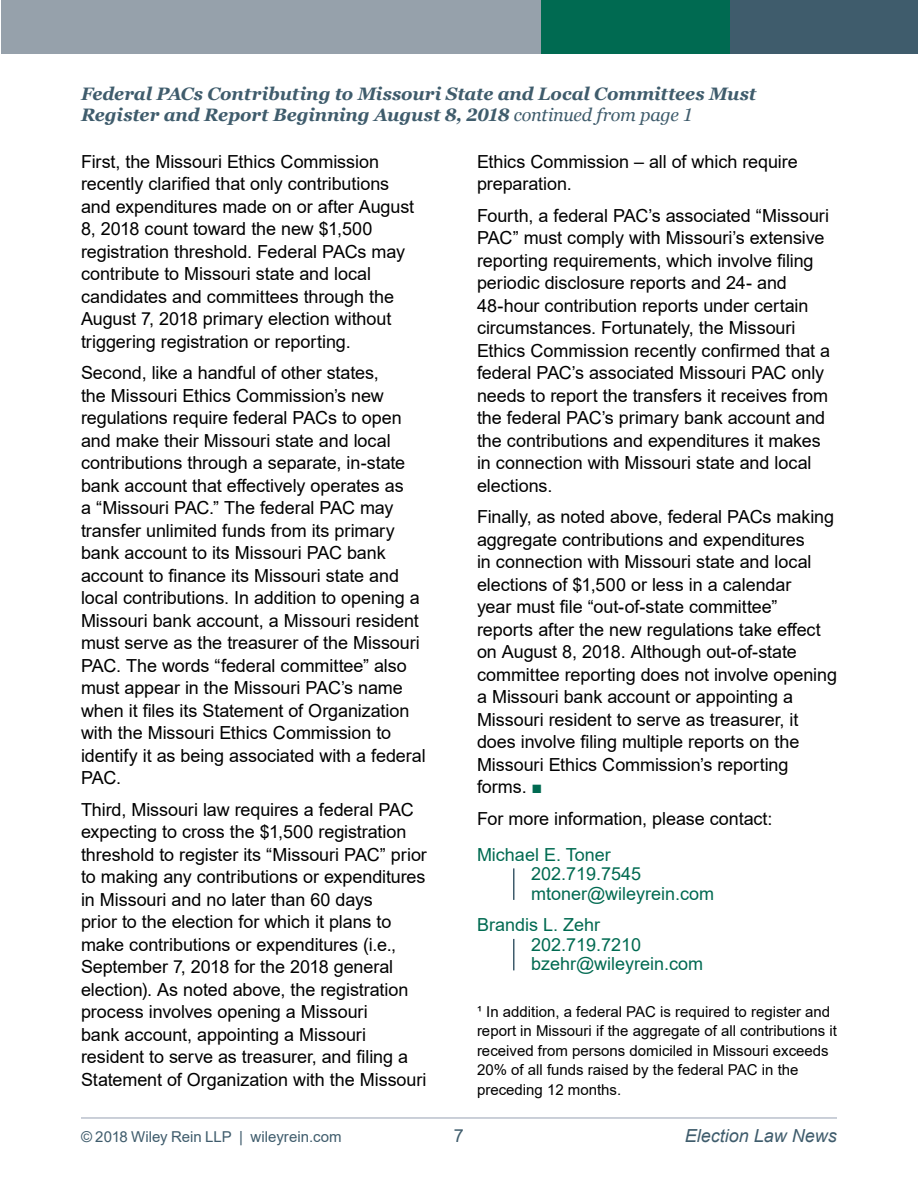
<style>
.page{position:relative;width:918px;height:1188px;background:#fff}
.page>*{position:absolute;margin:0;border:0;box-sizing:border-box;transform-origin:0 0}
.t1{font:18px/22.5px "Arial";letter-spacing:-.005em;color:#000}
.t2{font:italic 700 18px/21px "Georgia";letter-spacing:-.005em;color:#3f5c6c}
.t3{font:18px/19.5px "Arial";color:#006a51}
.t4{font:italic 18px "Arial";color:#3f5c6c}
.t5{font:18px "Arial";color:#3f5c6c}
.t6{font:15px/19.5px "Arial";color:#000}
.t7{font:15px "Arial";color:#3f5c6c}
.s1{font-weight:400}
.s2{color:#006a51}
</style>
<div class="page">
<hr style="left:81px;top:1118px;width:756px;height:1px;background:#97a1b3">
<div style="left:1px;top:0;width:540px;height:54px;background:#96a1ab"></div>
<div style="left:541px;top:0;width:189px;height:54px;background:#006a51"></div>
<div style="left:730px;top:0;width:188px;height:54px;background:#3f5c6c"></div>
<hr style="left:513px;top:868px;width:1px;height:32px;background:#3f5c6c">
<hr style="left:513px;top:939px;width:1px;height:31px;background:#3f5c6c">
<p class="t2" style="left:81px;top:83px;width:677px">Federal PACs Contributing to Missouri State and Local Committees Must<br>Register and Report Beginning August 8, 2018 <span class="s1">continued from page 1</span></p>
<p class="t1" style="left:81px;top:150px;width:335px">First, the Missouri Ethics Commission recently clarified that only contributions and expenditures made on or after August 8, 2018 count toward the new $1,500 registration threshold. Federal PACs may contribute to Missouri state and local candidates and committees through the August 7, 2018 primary election without triggering registration or reporting.</p>
<p class="t1" style="left:81px;top:362px;width:346px">Second, like a handful of other states,<br>the Missouri Ethics Commission’s new regulations require federal PACs to open and make their Missouri state and local contributions through a separate, in-state bank account that effectively operates as<br>a “Missouri PAC.” The federal PAC may transfer unlimited funds from its primary bank account to its Missouri PAC bank account to finance its Missouri state and local contributions. In addition to opening a Missouri bank account, a Missouri resident must serve as the treasurer of the Missouri PAC. The words “federal committee” also must appear in the Missouri PAC’s name when it files its Statement of Organization with the Missouri Ethics Commission to identify it as being associated with a federal PAC.</p>
<p class="t1" style="left:81px;top:798px;width:347px">Third, Missouri law requires a federal PAC expecting to cross the $1,500 registration threshold to register its “Missouri PAC” prior to making any contributions or expenditures in Missouri and no later than 60 days<br>prior to the election for which it plans to make contributions or expenditures (i.e., September 7, 2018 for the 2018 general election). As noted above, the registration process involves opening a Missouri<br>bank account, appointing a Missouri resident to serve as treasurer, and filing a Statement of Organization with the Missouri</p>
<p class="t1" style="left:477px;top:150px;width:322px">Ethics Commission – all of which require preparation.</p>
<p class="t1" style="left:477px;top:204px;width:355px">Fourth, a federal PAC’s associated “Missouri PAC” must comply with Missouri’s extensive reporting requirements, which involve filing periodic disclosure reports and 24- and 48-hour contribution reports under certain circumstances. Fortunately, the Missouri Ethics Commission recently confirmed that a federal PAC’s associated Missouri PAC only needs to report the transfers it receives from the federal PAC’s primary bank account and the contributions and expenditures it makes in connection with Missouri state and local elections.</p>
<p class="t1" style="left:477px;top:506px;width:362px">Finally, as noted above, federal PACs making aggregate contributions and expenditures<br>in connection with Missouri state and local elections of $1,500 or less in a calendar<br>year must file “out-of-state committee” reports after the new regulations take effect on August 8, 2018. Although out-of-state committee reporting does not involve opening a Missouri bank account or appointing a Missouri resident to serve as treasurer, it does involve filing multiple reports on the Missouri Ethics Commission’s reporting forms. <span class="s2">■</span></p>
<p class="t1" style="left:477px;top:807px;width:297px">For more information, please contact:</p>
<p class="t3" style="left:531px;top:845px;width:185px;text-indent:-54px">Michael E. Toner<br>202.719.7545 mtoner@wileyrein.com</p>
<p class="t3" style="left:531px;top:915px;width:174px;text-indent:-54px">Brandis L. Zehr<br>202.719.7210 bzehr@wileyrein.com</p>
<p class="t6" style="left:477px;top:1002px;width:361px">¹ In addition, a federal PAC is required to register and report in Missouri if the aggregate of all contributions it received from persons domiciled in Missouri exceeds 20% of all funds raised by the federal PAC in the preceding 12 months.</p>
<p class="t7" style="left:81px;top:1126px;width:262px">© 2018 Wiley Rein LLP | wileyrein.com</p>
<p class="t5" style="left:454px;top:1123px;width:12px">7</p>
<p class="t4" style="left:685px;top:1124px;width:154px">Election Law News</p>
</div>
